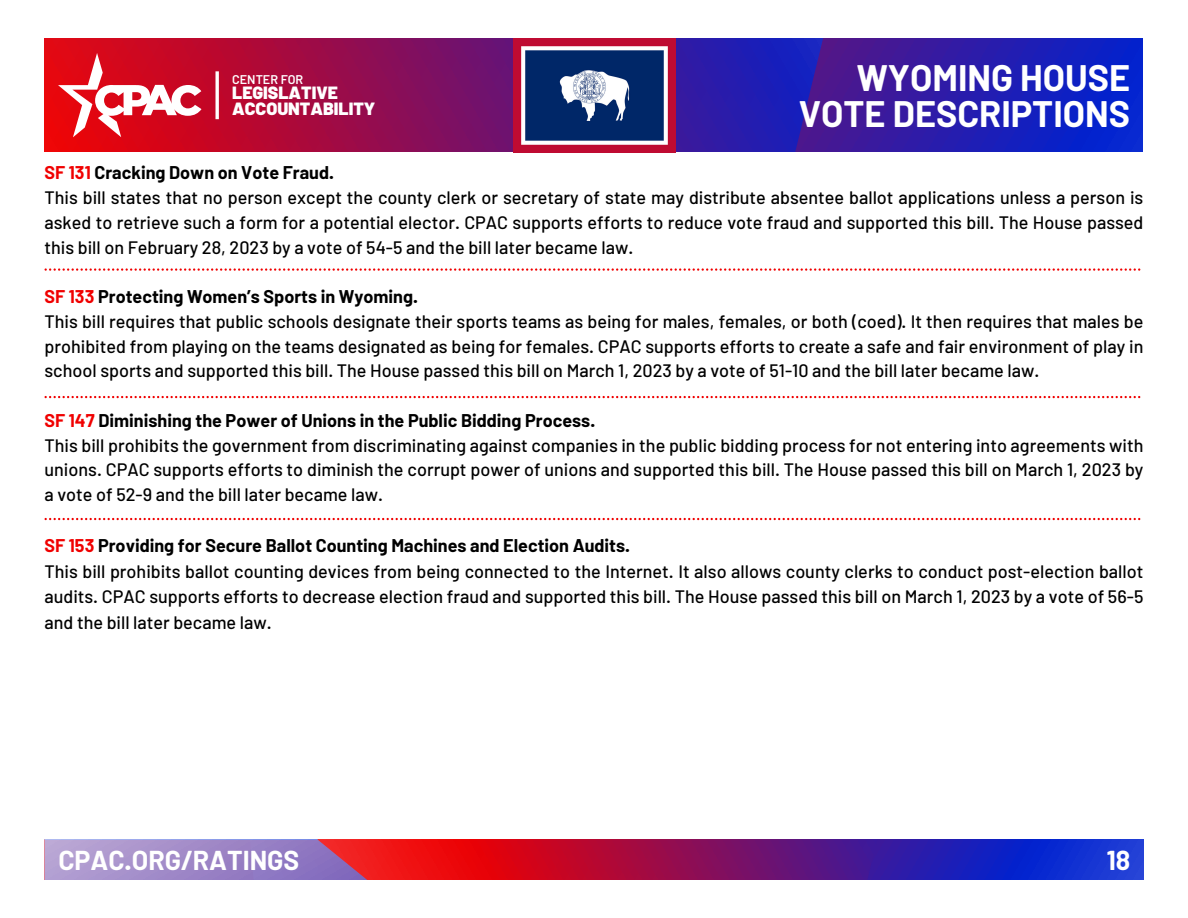
<style>
.page{position:relative;width:1188px;height:918px;background:#fff}
.page>*{position:absolute;margin:0;border:0;box-sizing:border-box;transform-origin:0 0}
.t1{font:700 36px/36px "Barlow";color:#fff;text-align:right}
.t2{font:700 26.7px "Barlow";color:#fff}
.t3{font:500 18px/24.8px "Barlow";color:#000;text-align:justify}
.t4{font:700 18px "Barlow";color:#000}
.t5{font:900 17.7px "Barlow";color:#fff}
.t6{font:600 12.6px "Barlow";color:#fff}
.s1{color:#f00000}
</style>
<div class="page">
<svg style="left:45px;top:38px;width:1098px;height:114px;background:#5b1580"></svg>
<svg style="left:58px;top:53px;width:144px;height:84px"></svg>
<hr style="left:216px;top:71px;width:3px;height:48px;background:#fff">
<svg style="left:45px;top:840px;width:1099px;height:39px;background:#833584"></svg>
<img style="left:513px;top:39px;width:162px;height:113px">
<svg style="left:45px;top:268px;width:1095px;height:3px"></svg>
<svg style="left:45px;top:396px;width:1095px;height:2px"></svg>
<svg style="left:45px;top:518px;width:1095px;height:2px"></svg>
<p class="t6" style="left:232px;top:71px;width:73px">CENTER FOR</p>
<p class="t1" style="left:799px;top:58px;width:333px">WYOMING HOUSE<br>VOTE DESCRIPTIONS</p>
<p class="t5" style="left:232px;top:82px;width:107px">LEGISLATIVE</p>
<p class="t5" style="left:232px;top:98px;width:145px">ACCOUNTABILITY</p>
<p class="t4" style="left:45px;top:161px;width:291px"><span class="s1">SF 131</span> Cracking Down on Vote Fraud.</p>
<p class="t3" style="left:45px;top:184px;width:1100px">This bill states that no person except the county clerk or secretary of state may distribute absentee ballot applications unless a person is asked to retrieve such a form for a potential elector. CPAC supports efforts to reduce vote fraud and supported this bill. The House passed this bill on February 28, 2023 by a vote of 54-5 and the bill later became law.</p>
<p class="t4" style="left:45px;top:285px;width:375px"><span class="s1">SF 133</span> Protecting Women’s Sports in Wyoming.</p>
<p class="t3" style="left:45px;top:308px;width:1100px">This bill requires that public schools designate their sports teams as being for males, females, or both (coed). It then requires that males be prohibited from playing on the teams designated as being for females. CPAC supports efforts to create a safe and fair environment of play in school sports and supported this bill. The House passed this bill on March 1, 2023 by a vote of 51-10 and the bill later became law.</p>
<p class="t4" style="left:45px;top:409px;width:552px"><span class="s1">SF 147</span> Diminishing the Power of Unions in the Public Bidding Process.</p>
<p class="t3" style="left:45px;top:432px;width:1100px">This bill prohibits the government from discriminating against companies in the public bidding process for not entering into agreements with unions. CPAC supports efforts to diminish the corrupt power of unions and supported this bill. The House passed this bill on March 1, 2023 by a vote of 52-9 and the bill later became law.</p>
<p class="t4" style="left:45px;top:534px;width:587px"><span class="s1">SF 153</span> Providing for Secure Ballot Counting Machines and Election Audits.</p>
<p class="t3" style="left:45px;top:557px;width:1100px;line-height:25.8px">This bill prohibits ballot counting devices from being connected to the Internet. It also allows county clerks to conduct post-election ballot audits. CPAC supports efforts to decrease election fraud and supported this bill. The House passed this bill on March 1, 2023 by a vote of 56-5 and the bill later became law.</p>
<p class="t2" style="left:58px;top:844px;width:242px">CPAC.ORG/RATINGS</p>
<p class="t2" style="left:1107px;top:843px;width:25px">18</p>
</div>
